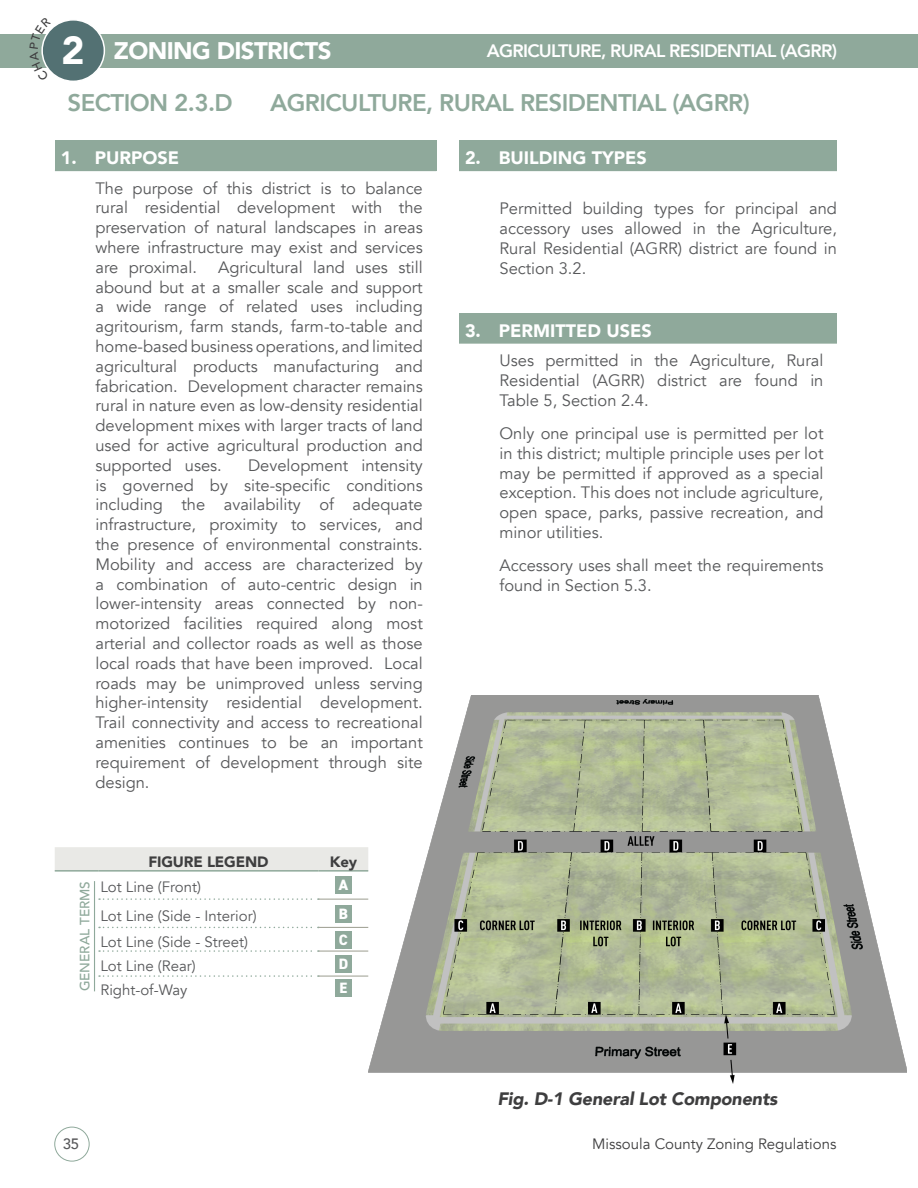
<style>
.page{position:relative;width:918px;height:1188px;background:#fff}
.page>*{position:absolute;margin:0;border:0;box-sizing:border-box;transform-origin:0 0}
.t1{font:800 24px "Avenir";letter-spacing:-.025em;color:#8fa99b}
.t2{font:900 24px "Avenir";letter-spacing:-.025em;color:#fff}
.t3{font:900 18px "Avenir";color:#fff}
.t4{font:800 18px "Avenir";color:#fff}
.t5{font:italic 900 18px "Avenir";letter-spacing:-.01em;color:#3e3e3f}
.t6{font:16.5px/19.8px "Avenir";color:#57585a;text-align:justify}
.t7{font:15px "Avenir";color:#57585a}
.t8{font:15px "Avenir";color:#3e3e3f}
.t9{font:900 15px "Avenir";letter-spacing:-.01em;color:#3e3e3f}
.t10{font:800 15px "DIN2014";color:#fff}
.t11{font:500 15px "Avenir";color:#57585a}
.t12{font:500 13.5px "Avenir";color:#8fa99b}
.s1{font-size:39px}
</style>
<div class="page">
<div style="left:0;top:34px;width:918px;height:33px;background:#8fa99b"></div>
<div style="left:42px;top:20px;width:62px;height:61px;background:#537173;border-radius:50%"></div>
<div style="left:41px;top:19px;width:64px;height:63px;border:2px solid #fff;border-radius:50%"></div>
<div style="left:54px;top:1127px;width:36px;height:35px;border:1px solid #8fa99b;border-radius:50%"></div>
<div style="left:55px;top:140px;width:381px;height:30px;background:#8fa99b"></div>
<hr style="left:55px;top:170px;width:381px;height:1px;background:#8fa99b">
<div style="left:459px;top:140px;width:378px;height:30px;background:#8fa99b"></div>
<hr style="left:459px;top:170px;width:378px;height:1px;background:#8fa99b">
<div style="left:459px;top:313px;width:378px;height:30px;background:#8fa99b"></div>
<hr style="left:459px;top:342px;width:378px;height:2px;background:#8fa99b">
<div style="left:55px;top:847px;width:313px;height:23px;background:#e9e9e6"></div>
<hr style="left:55px;top:870px;width:43px;height:2px;background:#8fa99b">
<hr style="left:98px;top:870px;width:221px;height:2px;background:#8fa99b">
<hr style="left:319px;top:870px;width:49px;height:2px;background:#8fa99b">
<svg style="left:99px;top:898px;width:220px;height:2px"></svg>
<svg style="left:99px;top:927px;width:220px;height:1px"></svg>
<svg style="left:99px;top:950px;width:220px;height:2px"></svg>
<svg style="left:99px;top:975px;width:220px;height:2px"></svg>
<hr style="left:319px;top:899px;width:49px;height:1px;background:#a6a79b">
<hr style="left:319px;top:927px;width:49px;height:1px;background:#a6a79b">
<hr style="left:319px;top:951px;width:49px;height:1px;background:#a6a79b">
<hr style="left:319px;top:976px;width:49px;height:1px;background:#a6a79b">
<hr style="left:94px;top:881px;width:1px;height:110px;background:#8fa99b">
<div style="left:335px;top:877px;width:17px;height:17px;background:#8fa99b"></div>
<div style="left:335px;top:905px;width:17px;height:17px;background:#8fa99b"></div>
<div style="left:335px;top:931px;width:17px;height:17px;background:#8fa99b"></div>
<div style="left:335px;top:955px;width:17px;height:18px;background:#8fa99b"></div>
<div style="left:335px;top:979px;width:17px;height:17px;background:#8fa99b"></div>
<img style="left:369px;top:696px;width:537px;height:388px">
<svg style="left:29px;top:28px;width:22px;height:45px"></svg>
<h1 class="t2" style="left:61px;top:30px;width:272px"><span class="s1">2</span> ZONING DISTRICTS</h1>
<p class="t4" style="left:487px;top:37px;width:37px">AGRICULTURE</p>
<p class="t4" style="left:601px;top:37px;width:21px">, RURAL</p>
<p class="t4" style="left:669px;top:37px;width:11px">RESIDENTIAL</p>
<p class="t4" style="left:780px;top:37px;width:30px">(AGRR</p>
<p class="t4" style="left:832px;top:37px;width:7px">)</p>
<h1 class="t1" style="left:68px;top:84px;width:29px">SECTION</h1>
<h1 class="t1" style="left:174px;top:84px;width:60px">2.3.D</h1>
<h1 class="t1" style="left:270px;top:84px;width:481px">AGRICULTURE, RURAL RESIDENTIAL (AGRR)</h1>
<p class="t3" style="left:61px;top:143px;width:120px">1. PURPOSE</p>
<p class="t6" style="left:95px;top:178px;width:329px">The purpose of this district is to balance rural residential development with the preservation of natural landscapes in areas where infrastructure may exist and services are proximal.</p>
<p class="t6" style="left:95px;top:258px;width:329px;text-indent:123px">Agricultural land uses still abound but at a smaller scale and support a wide range of related uses including agritourism, farm stands, farm-to-table and home-based business operations, and limited agricultural products manufacturing and fabrication. Development character remains rural in nature even as low-density residential development mixes with larger tracts of land used for active agricultural production and supported uses.</p>
<p class="t6" style="left:95px;top:456px;width:329px;text-indent:153px">Development intensity is governed by site-specific conditions including the availability of adequate infrastructure, proximity to services, and the presence of environmental constraints.<br>Mobility and access are characterized by a combination of auto-centric design in lower-intensity areas connected by non&shy;motorized facilities required along most arterial and collector roads as well as those local roads that have been improved. Local roads may be unimproved unless serving higher-intensity residential development.<br>Trail connectivity and access to recreational amenities continues to be an important requirement of development through site design.</p>
<p class="t9" style="left:148px;top:848px;width:122px">FIGURE LEGEND</p>
<p class="t9" style="left:330px;top:848px;width:29px">KEY</p>
<p class="t12" style="left:73px;top:991px;width:112px;rotate:-90deg">GENERAL TERMS</p>
<p class="t7" style="left:100px;top:878px;width:102px">Lot Line (Front)</p>
<p class="t10" style="left:339px;top:875px;width:11px">A</p>
<p class="t7" style="left:100px;top:907px;width:158px">Lot Line (Side - Interior)</p>
<p class="t10" style="left:339px;top:904px;width:11px">B</p>
<p class="t7" style="left:100px;top:933px;width:149px">Lot Line (Side - Street)</p>
<p class="t10" style="left:339px;top:930px;width:11px">C</p>
<p class="t7" style="left:100px;top:957px;width:97px">Lot Line (Rear)</p>
<p class="t10" style="left:339px;top:954px;width:11px">D</p>
<p class="t7" style="left:100px;top:981px;width:88px">Right-of-Way</p>
<p class="t10" style="left:340px;top:978px;width:9px">E</p>
<p class="t11" style="left:63px;top:1131px;width:18px">35</p>
<p class="t3" style="left:465px;top:143px;width:99px">2. BUILDING</p>
<p class="t3" style="left:592px;top:143px;width:55px">TYPES</p>
<p class="t6" style="left:500px;top:199px;width:339px">Permitted building types for principal and accessory uses allowed in the Agriculture, Rural Residential (AGRR) district are found in Section 3.2.</p>
<p class="t3" style="left:465px;top:315px;width:187px">3. PERMITTED USES</p>
<p class="t6" style="left:500px;top:351px;width:326px">Uses permitted in the Agriculture, Rural Residential (AGRR) district are found in Table 5, Section 2.4.</p>
<p class="t6" style="left:500px;top:424px;width:326px">Only one principal use is permitted per lot in this district; multiple principle uses per lot may be permitted if approved as a special exception. This does not include agriculture, open space, parks, passive recreation, and minor utilities.</p>
<p class="t6" style="left:500px;top:556px;width:326px">Accessory uses shall meet the requirements found in Section 5.3.</p>
<p class="t5" style="left:497px;top:1084px;width:282px">Fig. D-1 General Lot Components</p>
<p class="t8" style="left:592px;top:1135px;width:246px">Missoula County Zoning Regulations</p>
</div>
